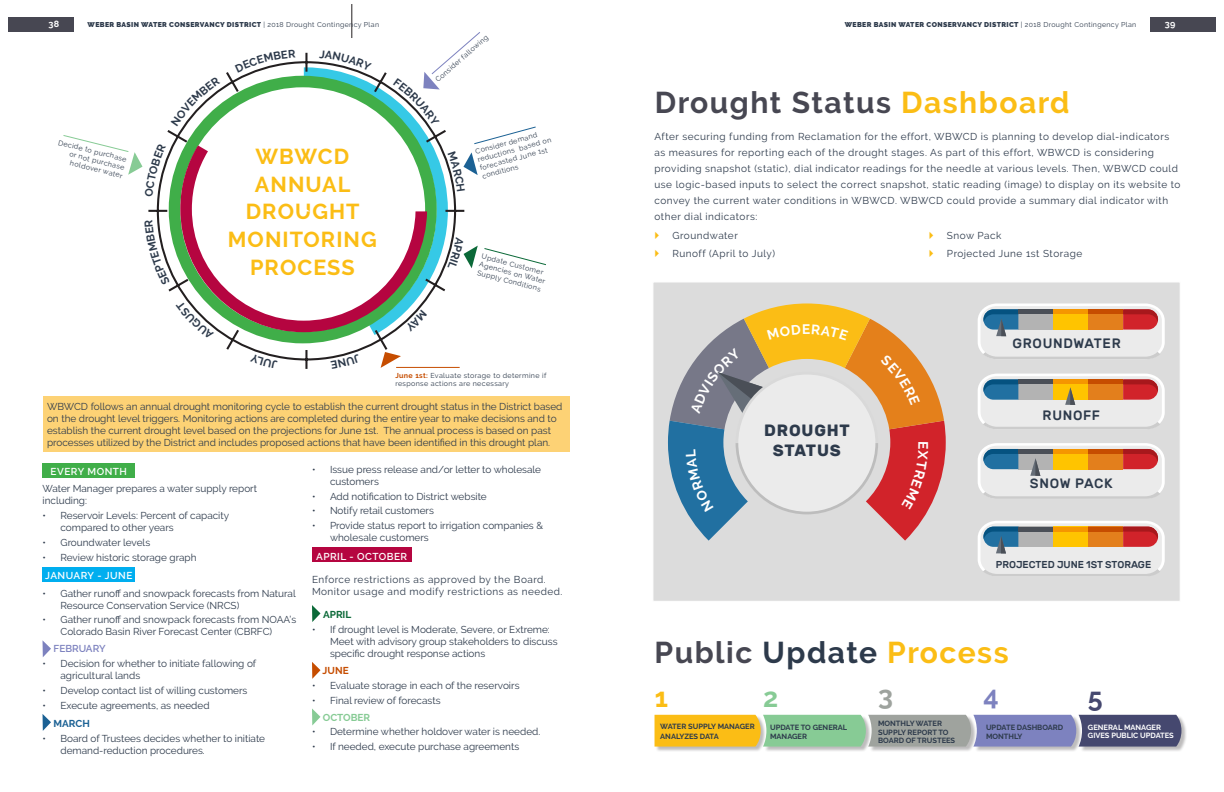
<style>
.page{position:relative;width:1224px;height:792px;background:#fff}
.page>*{position:absolute;margin:0;border:0;box-sizing:border-box;transform-origin:0 0}
.Yellow_Subheading{font:700 30px "Raleway";letter-spacing:.05em;color:#474752}
.Yellow_Subheading-2{font:700 30px "Raleway";letter-spacing:.05em;color:#fbbd15}
.t1{font:700 26.8px "Raleway";color:#fbbd15}
.t2{font:700 26.8px "Raleway";color:#87cb95}
.t3{font:700 26.8px "Raleway";color:#9ea39e}
.t4{font:700 26.8px "Raleway";color:#7d82bf}
.t5{font:700 26.8px "Raleway";color:#45486f}
.Yellow_Subheading-3{font:700 21.6px/27.8px "Raleway";letter-spacing:.05em;color:#fbbd15;text-align:center}
.t6{font:700 16.3px/19.6px "Rubik";letter-spacing:.05em;color:#2d3a4b;text-align:center}
.t7{font:500 13.6px "Rubik";letter-spacing:.05em;color:#2d3a4b}
.Body{font:10px/12px "Raleway";color:#2d3a4b}
.Body-2{font:10px/16px "Raleway";letter-spacing:.05em;color:#2d3a4b}
.t8{font:600 10px "Raleway";letter-spacing:.05em;color:#fff}
.t9{font:500 10px "Rubik";color:#2d3a4b}
.t10{font:600 10px "Raleway";color:#7d82bf}
.t11{font:700 10px "Raleway";color:#87cb95}
.t12{font:700 10px "Raleway";color:#1b6194}
.t13{font:700 10px "Raleway";color:#0b6938}
.t14{font:700 10px "Raleway";color:#c64d00}
.t15{font:700 9px "Raleway";color:#fff}
.t16{font:700 7.5px/9.3px "Raleway";color:#2d3a4b}
.t17{font:700 7.5px/8.3px "Raleway";color:#fff}
.t18{font:7.1px/8.6px "Raleway";letter-spacing:.05em;color:#2d3a4b}
.t19{font:900 7px "Raleway";letter-spacing:.05em;color:#2d3a4b}
.s1{font-weight:400}
.s2{font-weight:700;color:#c64d00}
.s3{color:#fbbd15}
.s4{color:#474752}
.s5{color:#2d3a4b}
</style>
<div class="page">
<div style="left:652px;top:281px;width:529px;height:321px;background:#dcdcdc;border:1px solid #fff"></div>
<hr style="left:351px;top:4px;width:1px;height:34px;background:#231f20">
<svg style="left:978px;top:303px;width:187px;height:56px"></svg>
<svg style="left:978px;top:374px;width:187px;height:55px"></svg>
<svg style="left:978px;top:443px;width:187px;height:55px"></svg>
<svg style="left:978px;top:521px;width:187px;height:55px"></svg>
<div style="left:43px;top:463px;width:92px;height:14px;background:#40ae49"></div>
<div style="left:43px;top:568px;width:92px;height:14px;background:#00aeef"></div>
<svg style="left:43px;top:641px;width:8px;height:16px"></svg>
<svg style="left:43px;top:714px;width:8px;height:17px"></svg>
<div style="left:312px;top:548px;width:99px;height:14px;background:#b50540"></div>
<svg style="left:312px;top:605px;width:9px;height:17px"></svg>
<svg style="left:312px;top:662px;width:9px;height:17px"></svg>
<svg style="left:312px;top:708px;width:9px;height:18px"></svg>
<div style="left:43px;top:396px;width:526px;height:56px;background:#fdd275"></div>
<svg style="left:148px;top:61px;width:312px;height:308px"></svg>
<div style="left:169px;top:76px;width:268px;height:267px;border:12px solid #40ae49;border-radius:50%"></div>
<hr style="left:396px;top:367px;width:64px;height:1px;background:#c64d00">
<svg style="left:381px;top:352px;width:20px;height:16px"></svg>
<svg style="left:180px;top:145px;width:124px;height:187px"></svg>
<div style="left:655px;top:715px;width:532px;height:37px;background:#231f20;opacity:.3"></div>
<svg style="left:655px;top:715px;width:526px;height:32px;background:#999b82"></svg>
<div style="left:8px;top:18px;width:65px;height:14px;background:#474752"></div>
<div style="left:1151px;top:18px;width:65px;height:14px;background:#474752"></div>
<svg style="left:668px;top:303px;width:278px;height:238px"></svg>
<svg style="left:304px;top:31px;width:242px;height:304px"></svg>
<svg style="left:250px;top:354px;width:28px;height:15px"></svg>
<svg style="left:331px;top:354px;width:30px;height:15px"></svg>
<svg style="left:176px;top:301px;width:38px;height:38px"></svg>
<svg style="left:148px;top:220px;width:22px;height:66px"></svg>
<svg style="left:63px;top:134px;width:103px;height:63px"></svg>
<svg style="left:171px;top:76px;width:49px;height:50px"></svg>
<svg style="left:235px;top:61px;width:61px;height:11px"></svg>
<p class="t15" style="left:48px;top:19px;width:12px">38</p>
<p class="t19" style="left:88px;top:21px;width:293px">WEBER BASIN WATER CONSERVANCY DISTRICT <span class="s1">| 2018 Drought Contingency Plan</span></p>
<p class="t19" style="left:845px;top:21px;width:293px">WEBER BASIN WATER CONSERVANCY DISTRICT <span class="s1">| 2018 Drought Contingency Plan</span></p>
<p class="t15" style="left:1165px;top:19px;width:12px">39</p>
<p class="t18" style="left:59px;top:138px;width:72px;text-align:right;rotate:14deg">Decide to purchase or not purchase holdover water</p>
<p class="Yellow_Subheading-3" style="left:228px;top:142px;width:151px">WBWCD<br>ANNUAL<br>DROUGHT<br>MONITORING<br>PROCESS</p>
<p class="t18" style="left:434px;top:77px;width:69px;rotate:-41deg">Consider fallowing</p>
<p class="t18" style="left:474px;top:147px;width:77px;rotate:-15deg">Consider demand reductions based on forecasted June 1st conditions</p>
<p class="t18" style="left:483px;top:252px;width:70px;rotate:15deg">Update Customer<br>Agencies on Water<br>Supply Conditions</p>
<p class="t18" style="left:395px;top:371px;width:153px"><span class="s2">June 1st:</span> Evaluate storage to determine if response actions are necessary</p>
<p class="Body" style="left:47px;top:400px;width:517px">WBWCD follows an annual drought monitoring cycle to establish the current drought status in the District based on the drought level triggers. Monitoring actions are completed during the entire year to make decisions and to establish the current drought level based on the projections for June 1st. The annual process is based on past processes utilized by the District and includes proposed actions that have been identified in this drought plan.</p>
<p class="t8" style="left:51px;top:466px;width:78px">EVERY MONTH</p>
<p class="Body" style="left:43px;top:483px;width:216px">Water Manager prepares a water supply report including:</p>
<p class="Body" style="left:61px;top:510px;width:170px;text-indent:-18px">• Reservoir Levels: Percent of capacity compared to other years</p>
<p class="Body" style="left:43px;top:537px;width:109px">• Groundwater levels</p>
<p class="Body" style="left:43px;top:551px;width:156px">• Review historic storage graph</p>
<p class="t8" style="left:45px;top:570px;width:89px">JANUARY - JUNE</p>
<p class="Body" style="left:61px;top:587px;width:237px;text-indent:-18px">• Gather runoff and snowpack forecasts from Natural<br>Resource Conservation Service (NRCS)</p>
<p class="Body" style="left:61px;top:614px;width:237px;text-indent:-18px">• Gather runoff and snowpack forecasts from NOAA’s<br>Colorado Basin River Forecast Center (CBRFC)</p>
<p class="t10" style="left:54px;top:643px;width:54px">FEBRUARY</p>
<p class="Body" style="left:61px;top:658px;width:197px;text-indent:-18px">• Decision for whether to initiate fallowing of agricultural lands</p>
<p class="Body" style="left:43px;top:685px;width:206px">• Develop contact list of willing customers</p>
<p class="Body" style="left:43px;top:699px;width:169px">• Execute agreements, as needed</p>
<p class="t12" style="left:54px;top:718px;width:38px">MARCH</p>
<p class="Body" style="left:61px;top:732px;width:206px;text-indent:-18px">• Board of Trustees decides whether to initiate demand-reduction procedures.</p>
<p class="Body" style="left:330px;top:463px;width:213px;text-indent:-18px">• Issue press release and/or letter to wholesale customers</p>
<p class="Body" style="left:312px;top:490px;width:176px">• Add notification to District website</p>
<p class="Body" style="left:312px;top:505px;width:123px">• Notify retail customers</p>
<p class="Body" style="left:330px;top:520px;width:215px;text-indent:-18px">• Provide status report to irrigation companies &amp; wholesale customers</p>
<p class="t8" style="left:316px;top:550px;width:93px">APRIL - OCTOBER</p>
<p class="Body-2" style="left:312px;top:573px;width:252px;line-height:12px">Enforce restrictions as approved by the Board.<br>Monitor usage and modify restrictions as needed.</p>
<p class="t13" style="left:323px;top:609px;width:30px">APRIL</p>
<p class="Body" style="left:330px;top:623px;width:229px;text-indent:-18px">• If drought level is Moderate, Severe, or Extreme:<br>Meet with advisory group stakeholders to discuss specific drought response actions</p>
<p class="t14" style="left:323px;top:665px;width:28px">JUNE</p>
<p class="Body" style="left:312px;top:679px;width:209px">• Evaluate storage in each of the reservoirs</p>
<p class="Body" style="left:312px;top:694px;width:130px">• Final review of forecasts</p>
<p class="t11" style="left:323px;top:711px;width:49px">OCTOBER</p>
<p class="Body" style="left:312px;top:726px;width:230px">• Determine whether holdover water is needed.</p>
<p class="Body" style="left:312px;top:741px;width:209px">• If needed, execute purchase agreements</p>
<p class="Yellow_Subheading" style="left:655px;top:86px;width:416px">Drought Status <span class="s3">Dashboard</span></p>
<p class="Body-2" style="left:655px;top:129px;width:528px">After securing funding from Reclamation for the effort, WBWCD is planning to develop dial-indicators as measures for reporting each of the drought stages. As part of this effort, WBWCD is considering providing snapshot (static), dial indicator readings for the needle at various levels. Then, WBWCD could use logic-based inputs to select the correct snapshot, static reading (image) to display on its website to convey the current water conditions in WBWCD. WBWCD could provide a summary dial indicator with other dial indicators:</p>
<p class="Body-2" style="left:673px;top:227px;width:67px">Groundwater</p>
<p class="Body-2" style="left:673px;top:246px;width:104px">Runoff (April to July)</p>
<p class="Body-2" style="left:947px;top:227px;width:56px">Snow Pack</p>
<p class="Body-2" style="left:947px;top:246px;width:137px">Projected June 1st Storage</p>
<p class="t7" style="left:1012px;top:336px;width:110px">GROUNDWATER</p>
<p class="t6" style="left:764px;top:421px;width:87px">DROUGHT<br>STATUS</p>
<p class="t7" style="left:1043px;top:407px;width:59px">RUNOFF</p>
<p class="t7" style="left:1030px;top:476px;width:84px">SNOW PACK</p>
<p class="t9" style="left:996px;top:558px;width:157px">PROJECTED JUNE 1ST STORAGE</p>
<p class="Yellow_Subheading-2" style="left:655px;top:635px;width:356px"><span class="s4">Public</span> <span class="s5">Update</span> Process</p>
<p class="t1" style="left:655px;top:682px;width:15px">1</p>
<p class="t2" style="left:763px;top:682px;width:17px">2</p>
<p class="t3" style="left:878px;top:680px;width:16px">3</p>
<p class="t4" style="left:983px;top:680px;width:17px">4</p>
<p class="t5" style="left:1088px;top:682px;width:16px">5</p>
<p class="t16" style="left:660px;top:722px;width:96px">WATER SUPPLY MANAGER<br>ANALYZES DATA</p>
<p class="t16" style="left:770px;top:722px;width:79px">UPDATE TO GENERAL<br>MANAGER</p>
<p class="t16" style="left:878px;top:719px;width:65px">MONTHLY WATER</p>
<p class="t16" style="left:878px;top:728px;width:79px;line-height:8.3px">SUPPLY REPORT TO<br>BOARD OF TRUSTEES</p>
<p class="t16" style="left:986px;top:724px;width:79px;line-height:8.3px">UPDATE DASHBOARD<br>MONTHLY</p>
<p class="t17" style="left:1088px;top:723px;width:87px">GENERAL MANAGER<br>GIVES PUBLIC UPDATES</p>
</div>
